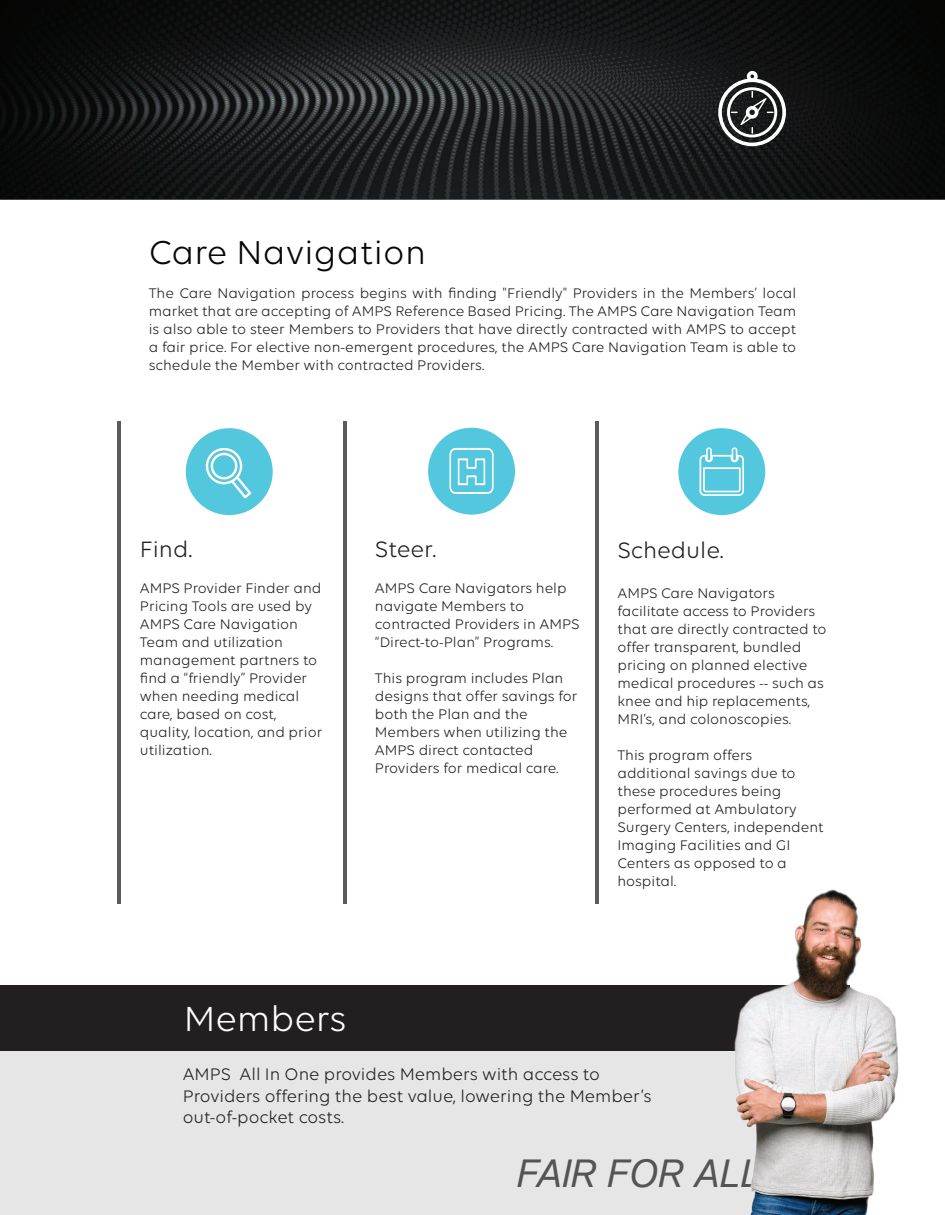
<style>
.page{position:relative;width:945px;height:1215px;background:#fff}
.page>*{position:absolute;margin:0;border:0;box-sizing:border-box;transform-origin:0 0}
.t1{font:italic 38.25px "Applied Sans Pro";color:#5b5b5b}
.t2{font:37.5px "Volte";color:#fff}
.t3{font:35.7px "Volte";letter-spacing:.01em;color:#060605}
.t4{font:24px "Volte";color:#231f20}
.t5{font:18px/21.6px "Volte";color:#231f20}
.t6{font:15px/18px "Volte";color:#231f20}
</style>
<div class="page">
<div style="left:0;top:985px;width:849px;height:65px;background:#231f20"></div>
<div style="left:0;top:1050px;width:820px;height:165px;background:#e6e6e6"></div>
<img style="left:708px;top:889px;width:191px;height:326px">
<img style="left:0;top:0;width:945px;height:199px">
<div style="left:678px;top:428px;width:87px;height:87px;background:#52c7dd;border-radius:50%"></div>
<svg style="left:700px;top:447px;width:44px;height:49px"></svg>
<div style="left:428px;top:428px;width:87px;height:87px;background:#52c7dd;border-radius:50%"></div>
<svg style="left:449px;top:448px;width:45px;height:46px"></svg>
<div style="left:186px;top:428px;width:87px;height:87px;background:#52c7dd;border-radius:50%"></div>
<svg style="left:205px;top:447px;width:46px;height:51px"></svg>
<hr style="left:595px;top:422px;width:4px;height:482px;background:#5b5b5b">
<hr style="left:343px;top:422px;width:4px;height:482px;background:#5b5b5b">
<hr style="left:117px;top:422px;width:4px;height:482px;background:#5b5b5b">
<svg style="left:718px;top:71px;width:68px;height:75px"></svg>
<h3 class="t3" style="left:149px;top:232px;width:279px">Care Navigation</h3>
<p class="t6" style="left:149px;top:284px;width:649px;text-align:justify">The Care Navigation process begins with finding "Friendly" Providers in the Members’ local market that are accepting of AMPS Reference Based Pricing. The AMPS Care Navigation Team is also able to steer Members to Providers that have directly contracted with AMPS to accept a fair price. For elective non-emergent procedures, the AMPS Care Navigation Team is able to schedule the Member with contracted Providers.</p>
<h3 class="t4" style="left:140px;top:536px;width:54px">Find.</h3>
<p class="t6" style="left:140px;top:579px;width:184px">AMPS Provider Finder and<br>Pricing Tools are used by<br>AMPS Care Navigation<br>Team and utilization management partners to find a “friendly” Provider when needing medical care, based on cost, quality, location, and prior utilization.</p>
<h3 class="t4" style="left:375px;top:536px;width:63px">Steer.</h3>
<p class="t6" style="left:375px;top:579px;width:206px">AMPS Care Navigators help navigate Members to contracted Providers in AMPS “Direct-to-Plan” Programs.</p>
<p class="t6" style="left:375px;top:669px;width:204px">This program includes Plan designs that offer savings for both the Plan and the<br>Members when utilizing the<br>AMPS direct contacted<br>Providers for medical care.</p>
<h3 class="t4" style="left:617px;top:537px;width:108px">Schedule.</h3>
<p class="t6" style="left:617px;top:584px;width:211px">AMPS Care Navigators facilitate access to Providers that are directly contracted to offer transparent, bundled pricing on planned elective medical procedures -- such as knee and hip replacements,<br>MRI’s, and colonoscopies.</p>
<p class="t6" style="left:617px;top:746px;width:208px">This program offers additional savings due to these procedures being performed at Ambulatory<br>Surgery Centers, independent<br>Imaging Facilities and GI<br>Centers as opposed to a hospital.</p>
<h2 class="t2" style="left:184px;top:998px;width:164px">Members</h2>
<p class="t5" style="left:183px;top:1063px;width:470px">AMPS All In One provides Members with access to<br>Providers offering the best value, lowering the Member’s out-of-pocket costs.</p>
<h1 class="t1" style="left:518px;top:1150px;width:246px">FAIR FOR ALL</h1>
</div>
